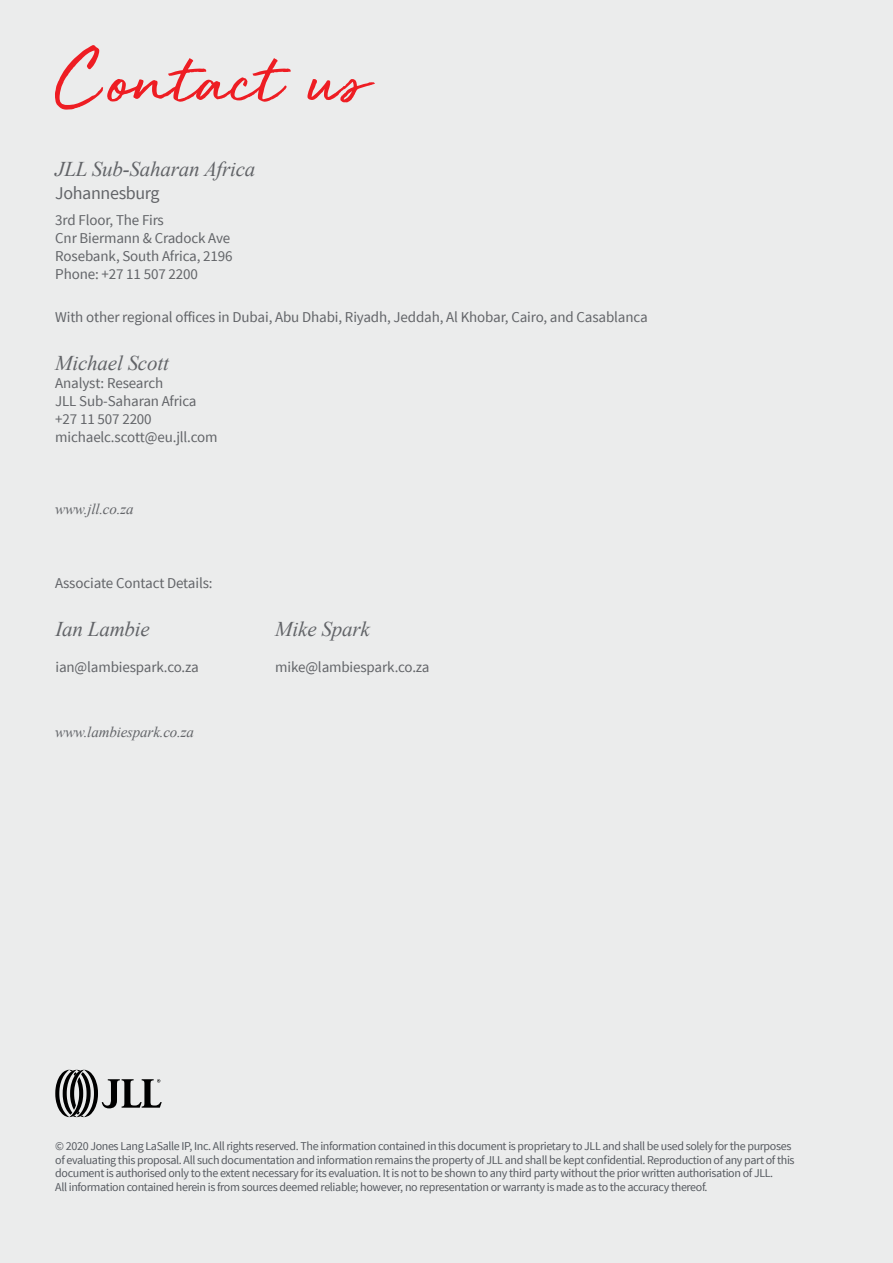
<style>
.page{position:relative;width:893px;height:1263px;background:#ebecec}
.page>*{position:absolute;margin:0;border:0;box-sizing:border-box;transform-origin:0 0}
.t1{font:79.5px "JLL Hand";color:#ee1d23}
.t2{font:italic 21px "Times New Roman";letter-spacing:-.01em;color:#626468}
.t3{font:18px "Source Sans Pro";letter-spacing:-.02em;color:#626468}
.t4{font:15px/18px "Source Sans Pro";letter-spacing:-.01em;color:#626468}
.t5{font:italic 15px "Times New Roman";letter-spacing:-.01em;color:#626468}
.t6{font:12px/13.5px "Source Sans Pro";letter-spacing:-.03em;color:#565a60}
</style>
<div class="page">
<svg style="left:55px;top:1070px;width:107px;height:47px"></svg>
<h1 class="t1" style="left:56px;top:23px;width:313px">Contact us</h1>
<h2 class="t2" style="left:55px;top:155px;width:202px">JLL Sub-Saharan Africa</h2>
<h3 class="t3" style="left:55px;top:182px;width:106px">Johannesburg</h3>
<p class="t4" style="left:55px;top:212px;width:179px">3rd Floor, The Firs<br>Cnr Biermann &amp; Cradock Ave<br>Rosebank, South Africa, 2196<br>Phone: +27 11 507 2200</p>
<p class="t4" style="left:55px;top:308px;width:594px">With other regional offices in Dubai, Abu Dhabi, Riyadh, Jeddah, Al Khobar, Cairo, and Casablanca</p>
<h2 class="t2" style="left:55px;top:348px;width:115px">Michael Scott</h2>
<p class="t4" style="left:55px;top:374px;width:164px">Analyst: Research<br>JLL Sub-Saharan Africa +27 11 507 2200 michaelc.scott@eu.jll.com</p>
<p class="t5" style="left:55px;top:498px;width:80px">www.jll.co.za</p>
<p class="t4" style="left:55px;top:574px;width:159px">Associate Contact Details:</p>
<h2 class="t2" style="left:56px;top:614px;width:96px">Ian Lambie</h2>
<p class="t4" style="left:56px;top:658px;width:145px">ian@lambiespark.co.za</p>
<p class="t5" style="left:55px;top:722px;width:140px">www.lambiespark.co.za</p>
<h2 class="t2" style="left:275px;top:614px;width:96px">Mike Spark</h2>
<p class="t4" style="left:275px;top:658px;width:156px">mike@lambiespark.co.za</p>
<p class="t6" style="left:55px;top:1140px;width:741px">© 2020 Jones Lang LaSalle IP, Inc. All rights reserved. The information contained in this document is proprietary to JLL and shall be used solely for the purposes of evaluating this proposal. All such documentation and information remains the property of JLL and shall be kept confidential. Reproduction of any part of this document is authorised only to the extent necessary for its evaluation. It is not to be shown to any third party without the prior written authorisation of JLL.<br>All information contained herein is from sources deemed reliable; however, no representation or warranty is made as to the accuracy thereof.</p>
</div>
